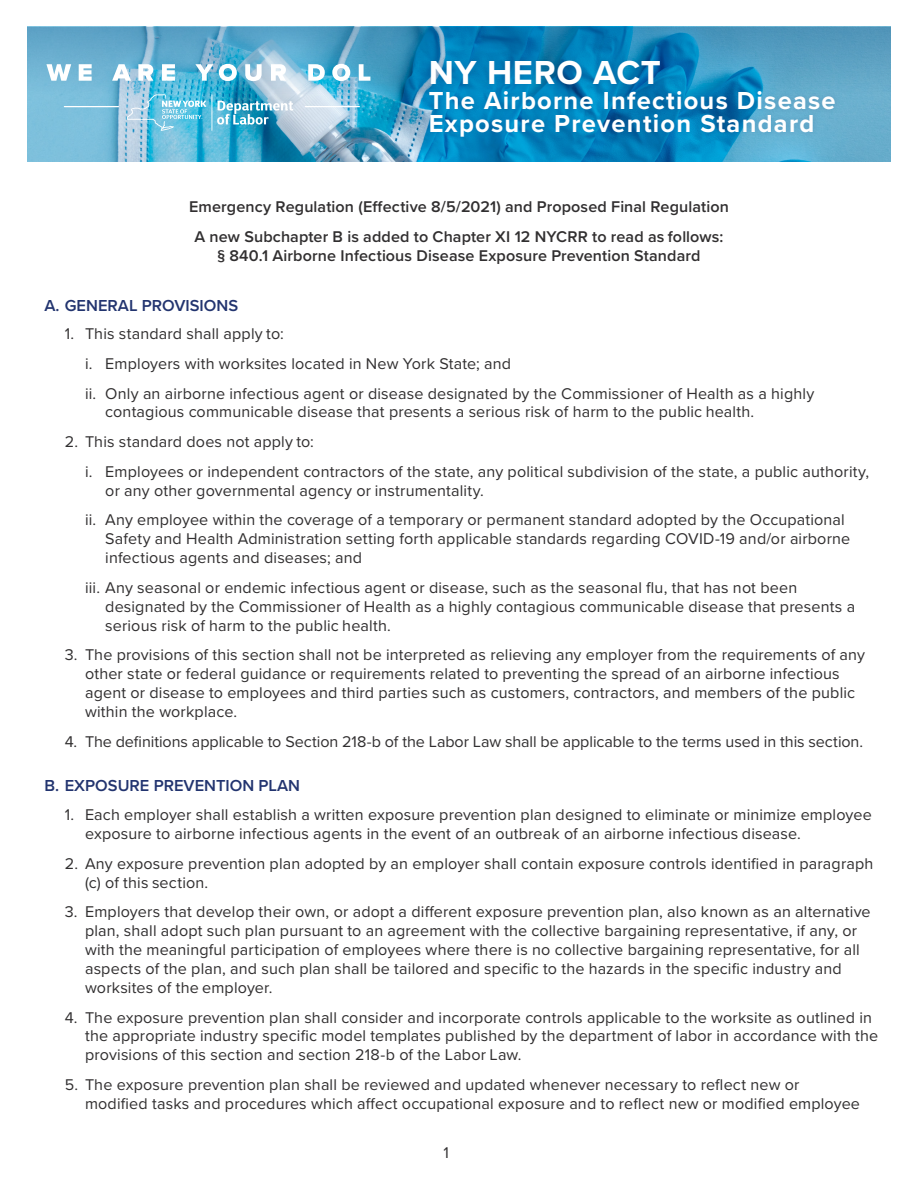
<style>
.page{position:relative;width:918px;height:1188px;background:#fff}
.page>*{position:absolute;margin:0;border:0;box-sizing:border-box;transform-origin:0 0}
.Fact_Sheet_Headline{font:700 34.5px "Proxima Nova";letter-spacing:.02em;color:#fff}
.Fact_Sheet_Headline-2{font:700 25.5px/22.5px "Proxima Nova";letter-spacing:.05em;color:#fff}
.t1{font:600 16.5px "Proxima Nova";color:#22346f}
.t2{font:16.2px/18.9px "Proxima Nova";letter-spacing:.01em;color:#312f30}
.Body_Copy{font:600 16.2px/18.9px "Proxima Nova";letter-spacing:.005em;color:#312f30;text-align:center}
</style>
<div class="page">
<img style="left:27px;top:94px;width:864px;height:68px">
<svg style="left:27px;top:27px;width:864px;height:67px;background:#4a9dc4"></svg>
<div style="left:423px;top:55px;width:418px;height:88px;background:#22346f;opacity:.2"></div>
<svg style="left:217px;top:101px;width:76px;height:24px"></svg>
<hr style="left:212px;top:94px;width:1px;height:37px;background:#fff">
<svg style="left:127px;top:94px;width:79px;height:37px;background:#7fcae3"></svg>
<hr style="left:305px;top:106px;width:55px;height:1px;background:#fff">
<hr style="left:64px;top:106px;width:55px;height:1px;background:#fff">
<svg style="left:46px;top:64px;width:25px;height:17px"></svg>
<svg style="left:79px;top:64px;width:13px;height:17px"></svg>
<svg style="left:112px;top:64px;width:19px;height:17px"></svg>
<svg style="left:138px;top:64px;width:15px;height:17px"></svg>
<svg style="left:162px;top:64px;width:13px;height:17px"></svg>
<svg style="left:195px;top:64px;width:18px;height:17px"></svg>
<svg style="left:219px;top:64px;width:18px;height:17px"></svg>
<svg style="left:245px;top:64px;width:17px;height:17px"></svg>
<svg style="left:271px;top:64px;width:15px;height:17px"></svg>
<svg style="left:308px;top:64px;width:17px;height:17px"></svg>
<svg style="left:332px;top:64px;width:18px;height:17px"></svg>
<svg style="left:359px;top:64px;width:11px;height:17px"></svg>
<p class="Fact_Sheet_Headline" style="left:429px;top:47px;width:234px">NY HERO ACT</p>
<p class="Fact_Sheet_Headline-2" style="left:429px;top:89px;width:408px">The Airborne Infectious Disease<br>Exposure Prevention Standard</p>
<p class="Body_Copy" style="left:189px;top:197px;width:541px">Emergency Regulation (Effective 8/5/2021) and Proposed Final Regulation</p>
<p class="Body_Copy" style="left:195px;top:226px;width:530px">A new Subchapter B is added to Chapter XI 12 NYCRR to read as follows: § 840.1 Airborne Infectious Disease Exposure Prevention Standard</p>
<p class="t1" style="left:45px;top:293px;width:195px">A. GENERAL PROVISIONS</p>
<p class="t2" style="left:65px;top:324px;width:220px">1. This standard shall apply to:</p>
<p class="t2" style="left:85px;top:353px;width:428px">i. Employers with worksites located in New York State; and</p>
<p class="t2" style="left:105px;top:383px;width:711px;text-indent:-20px">ii. Only an airborne infectious agent or disease designated by the Commissioner of Health as a highly contagious communicable disease that presents a serious risk of harm to the public health.</p>
<p class="t2" style="left:65px;top:432px;width:251px">2. This standard does not apply to:</p>
<p class="t2" style="left:105px;top:461px;width:765px;text-indent:-20px">i. Employees or independent contractors of the state, any political subdivision of the state, a public authority, or any other governmental agency or instrumentality.</p>
<p class="t2" style="left:105px;top:510px;width:746px;text-indent:-20px">ii. Any employee within the coverage of a temporary or permanent standard adopted by the Occupational<br>Safety and Health Administration setting forth applicable standards regarding COVID-19 and/or airborne infectious agents and diseases; and</p>
<p class="t2" style="left:105px;top:577px;width:751px;text-indent:-20px">iii. Any seasonal or endemic infectious agent or disease, such as the seasonal flu, that has not been designated by the Commissioner of Health as a highly contagious communicable disease that presents a serious risk of harm to the public health.</p>
<p class="t2" style="left:85px;top:645px;width:782px;text-indent:-20px">3. The provisions of this section shall not be interpreted as relieving any employer from the requirements of any other state or federal guidance or requirements related to preventing the spread of an airborne infectious agent or disease to employees and third parties such as customers, contractors, and members of the public within the workplace.</p>
<p class="t2" style="left:65px;top:731px;width:800px">4. The definitions applicable to Section 218-b of the Labor Law shall be applicable to the terms used in this section.</p>
<p class="t1" style="left:45px;top:774px;width:257px">B. EXPOSURE PREVENTION PLAN</p>
<p class="t2" style="left:85px;top:804px;width:788px;text-indent:-20px">1. Each employer shall establish a written exposure prevention plan designed to eliminate or minimize employee exposure to airborne infectious agents in the event of an outbreak of an airborne infectious disease.</p>
<p class="t2" style="left:85px;top:853px;width:790px;text-indent:-20px">2. Any exposure prevention plan adopted by an employer shall contain exposure controls identified in paragraph (c) of this section.</p>
<p class="t2" style="left:85px;top:902px;width:787px;text-indent:-20px">3. Employers that develop their own, or adopt a different exposure prevention plan, also known as an alternative plan, shall adopt such plan pursuant to an agreement with the collective bargaining representative, if any, or with the meaningful participation of employees where there is no collective bargaining representative, for all aspects of the plan, and such plan shall be tailored and specific to the hazards in the specific industry and worksites of the employer.</p>
<p class="t2" style="left:85px;top:1007px;width:795px;text-indent:-20px">4. The exposure prevention plan shall consider and incorporate controls applicable to the worksite as outlined in the appropriate industry specific model templates published by the department of labor in accordance with the provisions of this section and section 218-b of the Labor Law.</p>
<p class="t2" style="left:85px;top:1074px;width:777px;text-indent:-20px">5. The exposure prevention plan shall be reviewed and updated whenever necessary to reflect new or modified tasks and procedures which affect occupational exposure and to reflect new or modified employee</p>
<p class="t2" style="left:443px;top:1142px;width:7px">1</p>
</div>
